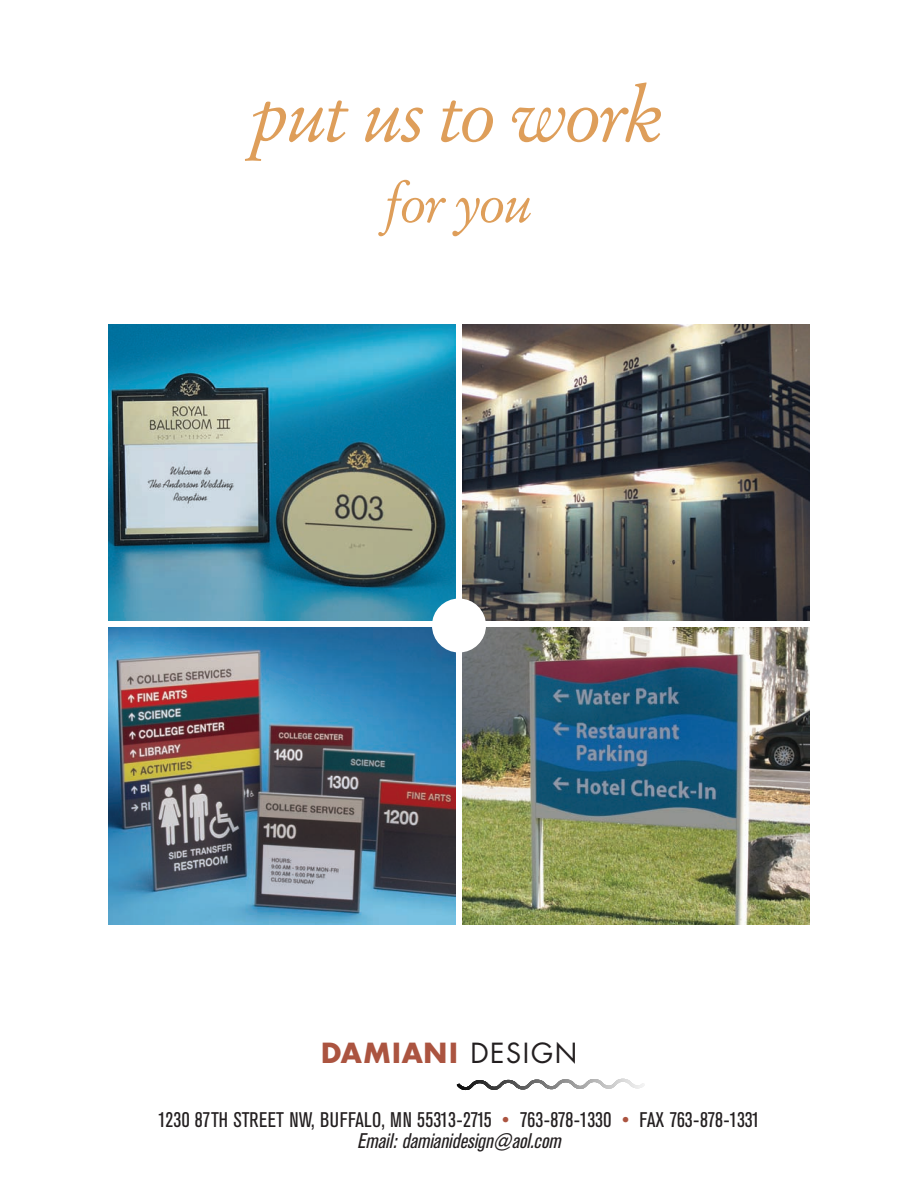
<style>
.page{position:relative;width:918px;height:1188px;background:#fff}
.page>*{position:absolute;margin:0;border:0;box-sizing:border-box;transform-origin:0 0}
.t1{font:italic 75px "Stempel Garamond";letter-spacing:-.05em;color:#de9e5a}
.t2{font:italic 54px "Stempel Garamond";letter-spacing:-.05em;color:#de9e5a}
.t3{font:700 27px "Futura";letter-spacing:.05em;color:#ab5440}
.t4{font:condensed 21px/21px "Akzidenz Grotesk BE";color:#231f20;text-align:center}
.s1{font-weight:400;color:#231f20}
.s2{color:#ab5440}
.s3{font-style:italic}
</style>
<div class="page">
<svg style="left:457px;top:1079px;width:188px;height:11px"></svg>
<img style="left:108px;top:324px;width:348px;height:297px">
<img style="left:462px;top:324px;width:348px;height:297px">
<img style="left:108px;top:628px;width:348px;height:297px">
<img style="left:462px;top:628px;width:348px;height:297px">
<div style="left:432px;top:598px;width:54px;height:54px;background:#fff;border-radius:50%"></div>
<h1 class="t1" style="left:252px;top:82px;width:415px">put us to work</h1>
<h2 class="t2" style="left:385px;top:180px;width:150px">for you</h2>
<p class="t3" style="left:321px;top:1041px;width:258px">DAMIANI <span class="s1">DESIGN</span></p>
<p class="t4" style="left:158px;top:1111px;width:603px">1230 87TH STREET NW, BUFFALO, MN 55313-2715 <span class="s2">•</span> 763-878-1330 <span class="s2">•</span> FAX 763-878-1331<br><span class="s3">Email: damianidesign@aol.com</span></p>
</div>
